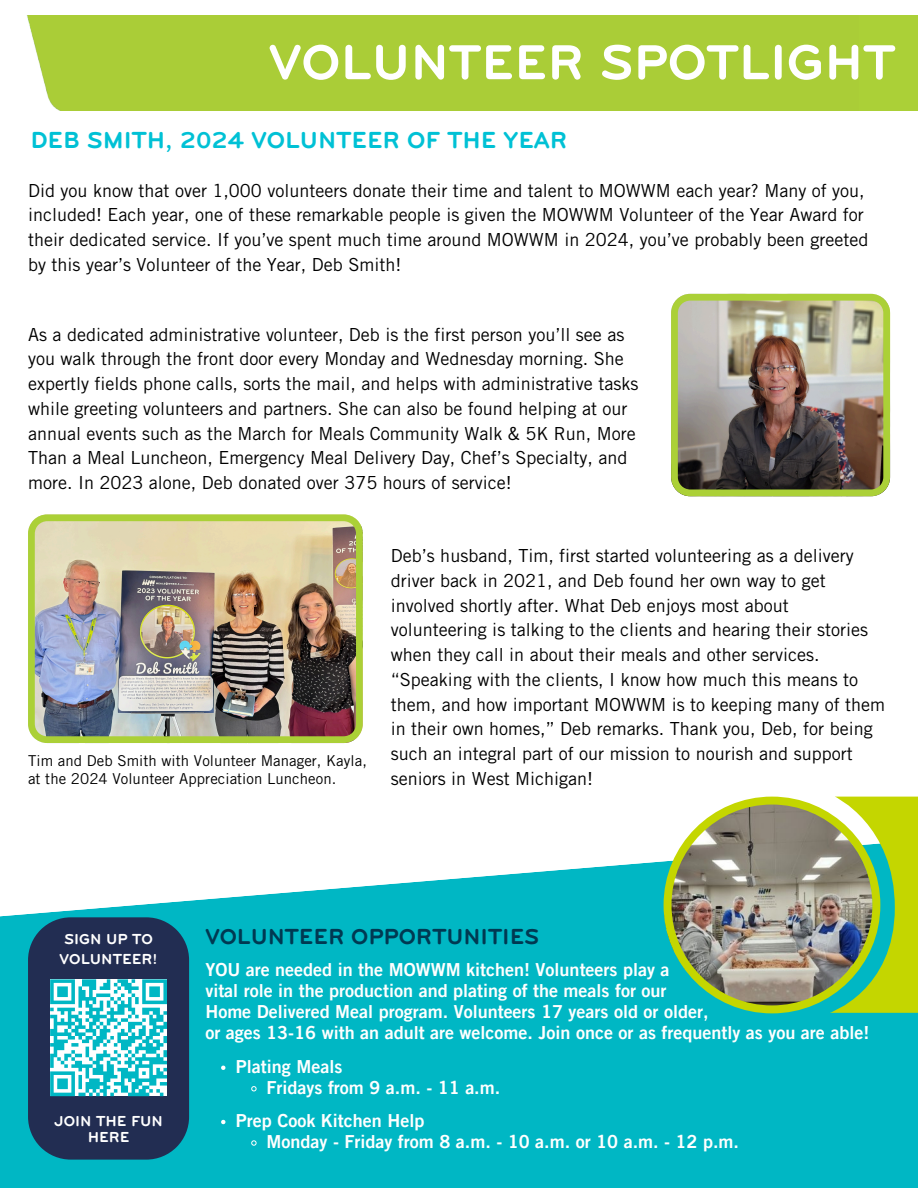
<style>
.page{position:relative;width:918px;height:1188px;background:#fff}
.page>*{position:absolute;margin:0;border:0;box-sizing:border-box;transform-origin:0 0}
.t1{font:700 51px "Bryant";color:#fff}
.t2{font:700 24px "Bryant";color:#00c1d5}
.t3{font:700 22.5px "Bryant";color:#003952}
.t4{font:18px/24.8px "Trade Gothic LT Std";color:#000}
.t5{font:18px/21px "Trade Gothic LT Pro Bd 2";color:#fff}
.t6{font:15px/18px "Trade Gothic LT Std";letter-spacing:.005em;color:#000}
.t7{font:700 15px/16.8px "Bryant";color:#fff;text-align:center}
</style>
<div class="page">
<div style="left:26px;top:15px;width:834px;height:95px;background:#aacd37"></div>
<div style="left:860px;top:15px;width:58px;height:96px;background:#abd037"></div>
<img style="left:28px;top:514px;width:335px;height:229px">
<svg style="left:0;top:861px;width:918px;height:327px;background:#15bdc8"></svg>
<img style="left:664px;top:797px;width:166px;height:216px">
<svg style="left:830px;top:797px;width:88px;height:216px;background:#97bc4e"></svg>
<svg style="left:28px;top:917px;width:161px;height:243px;background:#3e6f88"></svg>
<svg style="left:221px;top:1066px;width:4px;height:4px"></svg>
<svg style="left:251px;top:1085px;width:6px;height:7px"></svg>
<svg style="left:221px;top:1120px;width:4px;height:4px"></svg>
<svg style="left:251px;top:1140px;width:6px;height:6px"></svg>
<img style="left:671px;top:294px;width:219px;height:202px">
<h2 class="t1" style="left:269px;top:34px;width:628px">VOLUNTEER SPOTLIGHT</h2>
<h4 class="t2" style="left:30px;top:127px;width:538px">DEB SMITH, 2024 VOLUNTEER OF THE YEAR</h4>
<p class="t4" style="left:28px;top:180px;width:842px">Did you know that over 1,000 volunteers donate their time and talent to MOWWM each year? Many of you, included! Each year, one of these remarkable people is given the MOWWM Volunteer of the Year Award for their dedicated service. If you’ve spent much time around MOWWM in 2024, you’ve probably been greeted by this year’s Volunteer of the Year, Deb Smith!</p>
<h5 class="t4" style="left:28px;top:324px;width:612px">As a dedicated administrative volunteer, Deb is the first person you’ll see as you walk through the front door every Monday and Wednesday morning. She expertly fields phone calls, sorts the mail, and helps with administrative tasks while greeting volunteers and partners. She can also be found helping at our annual events such as the March for Meals Community Walk &amp; 5K Run, More Than a Meal Luncheon, Emergency Meal Delivery Day, Chef’s Specialty, and more. In 2023 alone, Deb donated over 375 hours of service!</h5>
<h2 class="t6" style="left:28px;top:753px;width:340px">Tim and Deb Smith with Volunteer Manager, Kayla, at the 2024 Volunteer Appreciation Luncheon.</h2>
<p class="t4" style="left:391px;top:546px;width:496px">Deb’s husband, Tim, first started volunteering as a delivery driver back in 2021, and Deb found her own way to get involved shortly after. What Deb enjoys most about volunteering is talking to the clients and hearing their stories when they call in about their meals and other services. “Speaking with the clients, I know how much this means to them, and how important MOWWM is to keeping many of them in their own homes,” Deb remarks. Thank you, Deb, for being such an integral part of our mission to nourish and support seniors in West Michigan!</p>
<p class="t7" style="left:60px;top:929px;width:99px;line-height:20.2px">SIGN UP TO<br>VOLUNTEER!</p>
<h4 class="t7" style="left:54px;top:1112px;width:110px">JOIN THE FUN<br>HERE</h4>
<h4 class="t3" style="left:205px;top:924px;width:335px">VOLUNTEER OPPORTUNITIES</h4>
<p class="t5" style="left:205px;top:962px;width:505px">YOU are needed in the MOWWM kitchen! Volunteers play a<br>vital role in the production and plating of the meals for our<br>Home Delivered Meal program. Volunteers 17 years old or older,</p>
<p class="t5" style="left:236px;top:1019px;width:635px;line-height:33.3px;text-indent:-31px">or ages 13-16 with an adult are welcome. Join once or as frequently as you are able!<br>Plating Meals</p>
<p class="t5" style="left:236px;top:1073px;width:266px;line-height:33.3px;text-indent:31px">Fridays from 9 a.m. - 11 a.m.<br>Prep Cook Kitchen Help</p>
<p class="t5" style="left:267px;top:1133px;width:474px">Monday - Friday from 8 a.m. - 10 a.m. or 10 a.m. - 12 p.m.</p>
</div>
